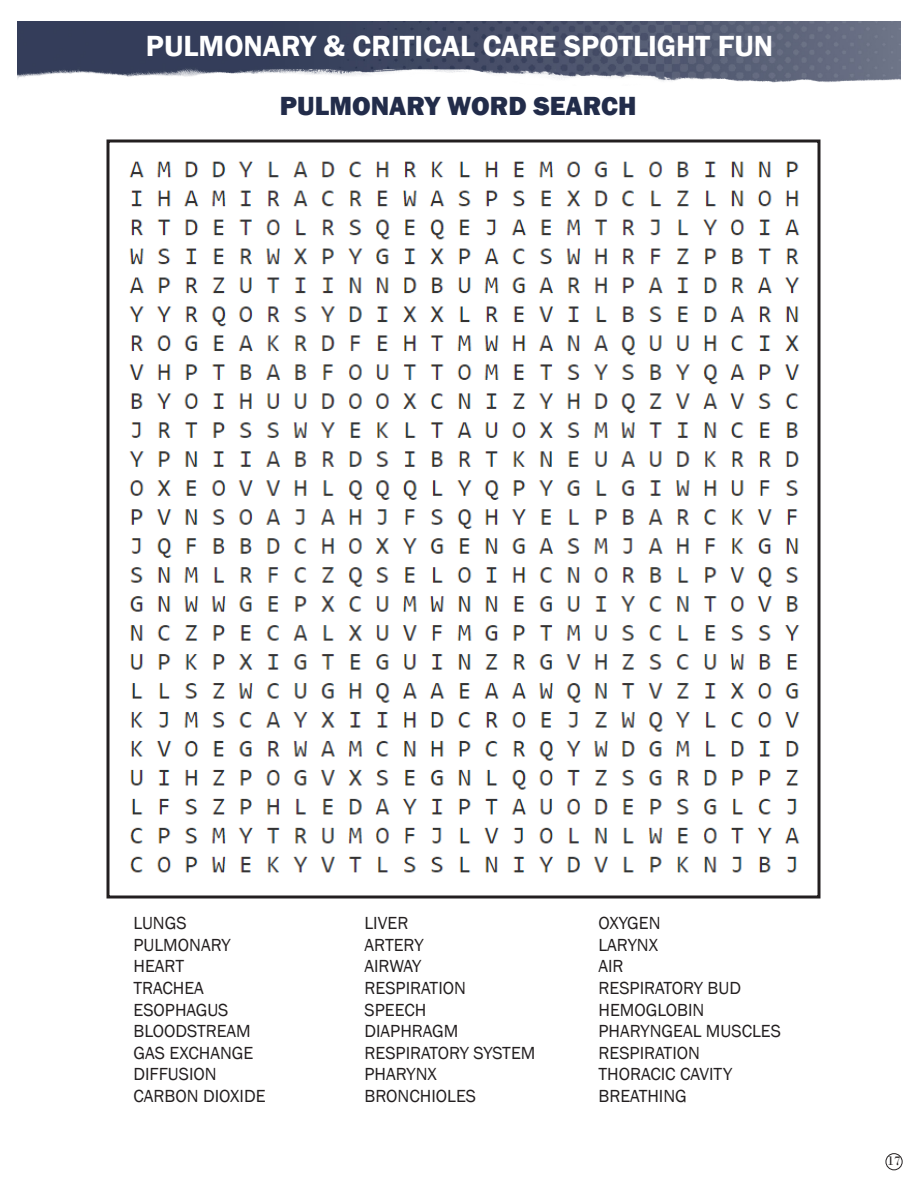
<style>
.page{position:relative;width:918px;height:1188px;background:#fff}
.page>*{position:absolute;margin:0;border:0;box-sizing:border-box;transform-origin:0 0}
.t1{font:600 30px "Franklin Gothic";color:#fff}
.t2{font:800 27px "Franklin Gothic";color:#222c4a}
.t3{font:18px/21.6px "Franklin Gothic";color:#231f20}
.t4{font:13.5px "Bodoni";color:#231f20}
</style>
<div class="page">
<img style="left:17px;top:21px;width:883px;height:62px">
<div style="left:886px;top:1153px;width:16px;height:17px;border:1px solid #231f20;border-radius:50%"></div>
<img style="left:129px;top:161px;width:671px;height:712px">
<div style="left:106px;top:140px;width:714px;height:758px;border:3px solid #231f20"></div>
<h1 class="t1" style="left:146px;top:28px;width:629px">PULMONARY &amp; CRITICAL CARE SPOTLIGHT FUN</h1>
<h2 class="t2" style="left:280px;top:88px;width:358px">PULMONARY WORD SEARCH</h2>
<p class="t3" style="left:134px;top:913px;width:134px">LUNGS<br>PULMONARY<br>HEART<br>TRACHEA<br>ESOPHAGUS<br>BLOODSTREAM<br>GAS EXCHANGE<br>DIFFUSION<br>CARBON DIOXIDE</p>
<p class="t3" style="left:598px;top:913px;width:184px">OXYGEN<br>LARYNX<br>AIR<br>RESPIRATORY BUD<br>HEMOGLOBIN<br>PHARYNGEAL MUSCLES<br>RESPIRATION<br>THORACIC CAVITY<br>BREATHING</p>
<p class="t3" style="left:364px;top:913px;width:172px">LIVER<br>ARTERY<br>AIRWAY<br>RESPIRATION<br>SPEECH<br>DIAPHRAGM<br>RESPIRATORY SYSTEM<br>PHARYNX<br>BRONCHIOLES</p>
<p class="t4" style="left:887px;top:1153px;width:15px">17</p>
</div>
